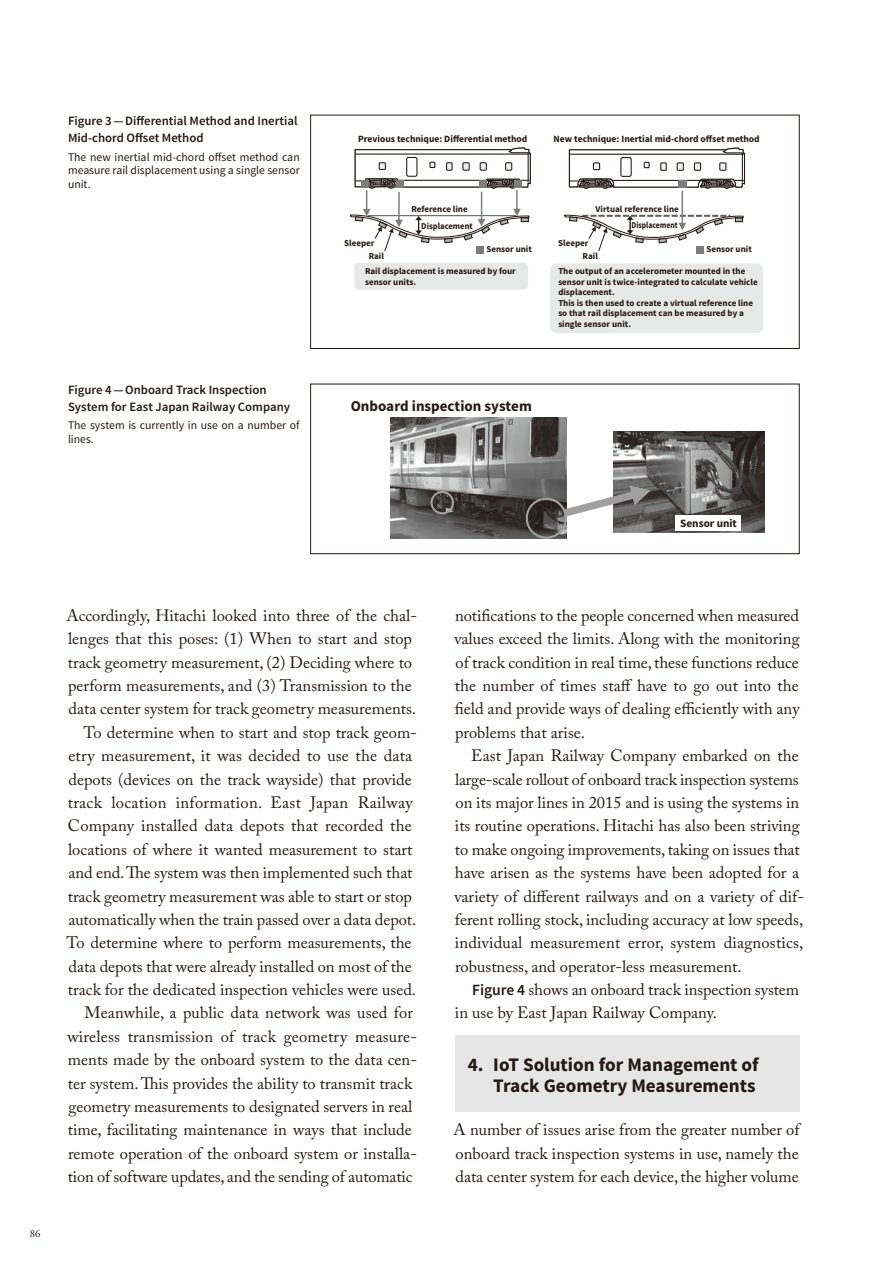
<style>
.page{position:relative;width:893px;height:1263px;background:#fff}
.page>*{position:absolute;margin:0;border:0;box-sizing:border-box;transform-origin:0 0}
.t1{font:700 19.2px/21.3px "Source Sans Pro";color:#231916;text-align:right}
.t2{font:16.5px/23.4px "Adobe Caslon Pro";color:#231916;text-align:justify}
.t3{font:700 15px "Source Sans Pro";color:#231916}
.t4{font:600 12.75px/17px "Source Sans Pro";color:#231916}
.t5{font:11.7px/13.8px "Source Sans Pro";color:#231916;text-align:justify}
.t6{font:700 11.25px "Source Sans Pro";color:#231916}
.t7{font:10.65px "Adobe Garamond Pro";color:#231916}
.t8{font:700 9.6px "Source Sans Pro";color:#231916}
.t9{font:700 9px/10.5px "Source Sans Pro";color:#231916}
.t10{font:700 9px "Source Sans Pro";color:#231916;scale:.95 1}
.t11{font:700 9px "Source Sans Pro";color:#231916;scale:.85 1}
.s1{color:#fff}
.s2{font-family:"Source Sans Pro";font-weight:600;font-size:15.6px}
</style>
<div class="page">
<div style="left:455px;top:1035px;width:344px;height:77px;background:#e6e6e7"></div>
<div style="left:355px;top:263px;width:173px;height:27px;background:#e7e8e8;border-radius:4px"></div>
<div style="left:476px;top:246px;width:8px;height:8px;background:#7d7d7d"></div>
<div style="left:550px;top:263px;width:213px;height:70px;background:#e7e8e8;border-radius:7px"></div>
<div style="left:696px;top:246px;width:8px;height:8px;background:#7d7d7d"></div>
<svg style="left:564px;top:147px;width:181px;height:104px"></svg>
<svg style="left:350px;top:147px;width:181px;height:104px"></svg>
<div style="left:310px;top:115px;width:489px;height:234px;border:1px solid #231916"></div>
<img style="left:390px;top:417px;width:177px;height:122px">
<img style="left:613px;top:431px;width:151px;height:101px">
<div style="left:526px;top:498px;width:41px;height:41px;border:2px solid #a0a0a1;border-radius:50%"></div>
<svg style="left:564px;top:485px;width:87px;height:32px"></svg>
<div style="left:430px;top:491px;width:24px;height:23px;border:2px solid #a0a0a1;border-radius:50%"></div>
<div style="left:675px;top:516px;width:66px;height:15px;background:#fff"></div>
<div style="left:310px;top:384px;width:489px;height:170px;border:1px solid #231916"></div>
<p class="t4" style="left:68px;top:114px;width:231px">Figure 3 — Differential Method and Inertial<br>Mid-chord Offset Method</p>
<p class="t5" style="left:68px;top:151px;width:233px">The new inertial mid-chord offset method can measure rail displacement using a single sensor unit.</p>
<p class="t4" style="left:68px;top:383px;width:224px">Figure 4 — Onboard Track Inspection<br>System for East Japan Railway Company</p>
<p class="t5" style="left:68px;top:420px;width:233px">The system is currently in use on a number of lines.</p>
<p class="t8" style="left:358px;top:136px;width:171px">Previous technique: Differential method</p>
<p class="t8" style="left:553px;top:136px;width:208px">New technique: Inertial mid-chord offset method</p>
<p class="t9" style="left:411px;top:205px;width:58px">Reference line</p>
<p class="t9" style="left:595px;top:205px;width:85px">Virtual reference line</p>
<p class="t10" style="left:421px;top:223px;width:56px">Displacement</p>
<p class="t11" style="left:631px;top:222px;width:56px">Displacement</p>
<p class="t9" style="left:583px;top:238px;width:17px;line-height:12.3px;text-indent:-24px">Sleeper<br>Rail</p>
<p class="t9" style="left:369px;top:238px;width:17px;line-height:12.3px;text-indent:-24px">Sleeper<br>Rail</p>
<p class="t9" style="left:486px;top:245px;width:47px">Sensor unit</p>
<p class="t9" style="left:365px;top:267px;width:152px">Rail displacement is measured by four sensor units.</p>
<p class="t9" style="left:558px;top:267px;width:201px">The output of an accelerometer mounted in the sensor unit is twice-integrated to calculate vehicle displacement.<br>This is then used to create a virtual reference line so that rail displacement can be measured by a single sensor unit.</p>
<p class="t9" style="left:706px;top:245px;width:47px">Sensor unit</p>
<p class="t3" style="left:351px;top:400px;width:183px">Onboard inspection system</p>
<p class="t6" style="left:680px;top:519px;width:58px">Sensor unit</p>
<p class="t7" style="left:30px;top:1228px;width:15px">86<span class="s1">.</span></p>
<p class="t2" style="left:67px;top:605px;width:352px">Accordingly, Hitachi looked into three of the chal-</p>
<p class="t2" style="left:68px;top:629px;width:345px">lenges that this poses: (1) When to start and stop</p>
<p class="t2" style="left:68px;top:652px;width:346px">track geometry measurement, (2) Deciding where to</p>
<p class="t2" style="left:68px;top:676px;width:345px">perform measurements, and (3) Transmission to the</p>
<p class="t2" style="left:68px;top:699px;width:349px">data center system for track geometry measurements.</p>
<p class="t2" style="left:84px;top:722px;width:335px">To determine when to start and stop track geom-</p>
<p class="t2" style="left:68px;top:746px;width:345px">etry measurement, it was decided to use the data</p>
<p class="t2" style="left:68px;top:769px;width:345px">depots (devices on the track wayside) that provide</p>
<p class="t2" style="left:68px;top:793px;width:346px">track location information. East Japan Railway</p>
<p class="t2" style="left:68px;top:816px;width:345px">Company installed data depots that recorded the</p>
<p class="t2" style="left:68px;top:839px;width:346px">locations of where it wanted measurement to start</p>
<p class="t2" style="left:68px;top:863px;width:346px">and end. The system was then implemented such that</p>
<p class="t2" style="left:68px;top:886px;width:346px">track geometry measurement was able to start or stop</p>
<p class="t2" style="left:68px;top:909px;width:349px">automatically when the train passed over a data depot.</p>
<p class="t2" style="left:67px;top:933px;width:347px">To determine where to perform measurements, the</p>
<p class="t2" style="left:68px;top:956px;width:345px">data depots that were already installed on most of the</p>
<p class="t2" style="left:68px;top:980px;width:350px">track for the dedicated inspection vehicles were used.</p>
<p class="t2" style="left:84px;top:1003px;width:330px">Meanwhile, a public data network was used for</p>
<p class="t2" style="left:67px;top:1026px;width:351px">wireless transmission of track geometry measure-</p>
<p class="t2" style="left:68px;top:1050px;width:350px">ments made by the onboard system to the data cen-</p>
<p class="t2" style="left:68px;top:1073px;width:346px">ter system. This provides the ability to transmit track</p>
<p class="t2" style="left:68px;top:1097px;width:345px">geometry measurements to designated servers in real</p>
<p class="t2" style="left:68px;top:1120px;width:345px">time, facilitating maintenance in ways that include</p>
<p class="t2" style="left:68px;top:1143px;width:350px">remote operation of the onboard system or installa-</p>
<p class="t2" style="left:68px;top:1167px;width:346px">tion of software updates, and the sending of automatic</p>
<p class="t2" style="left:454px;top:605px;width:347px">notifications to the people concerned when measured values exceed the limits. Along with the monitoring of track condition in real time, these functions reduce the number of times staff have to go out into the field and provide ways of dealing efficiently with any problems that arise.</p>
<p class="t2" style="left:454px;top:746px;width:351px;text-align:left;text-indent:17px">East Japan Railway Company embarked on the large-scale rollout of onboard track inspection systems on its major lines in 2015 and is using the systems in its routine operations. Hitachi has also been striving to make ongoing improvements, taking on issues that have arisen as the systems have been adopted for a variety of different railways and on a variety of dif&shy;ferent rolling stock, including accuracy at low speeds, individual measurement error, system diagnostics, robustness, and operator-less measurement.</p>
<p class="t2" style="left:455px;top:980px;width:346px;text-indent:17px"><span class="s2">Figure 4</span> shows an onboard track inspection system in use by East Japan Railway Company.</p>
<p class="t1" style="left:468px;top:1054px;width:292px">4. IoT Solution for Management of<br>Track Geometry Measurements</p>
<p class="t2" style="left:454px;top:1120px;width:347px">A number of issues arise from the greater number of onboard track inspection systems in use, namely the data center system for each device, the higher volume</p>
</div>
